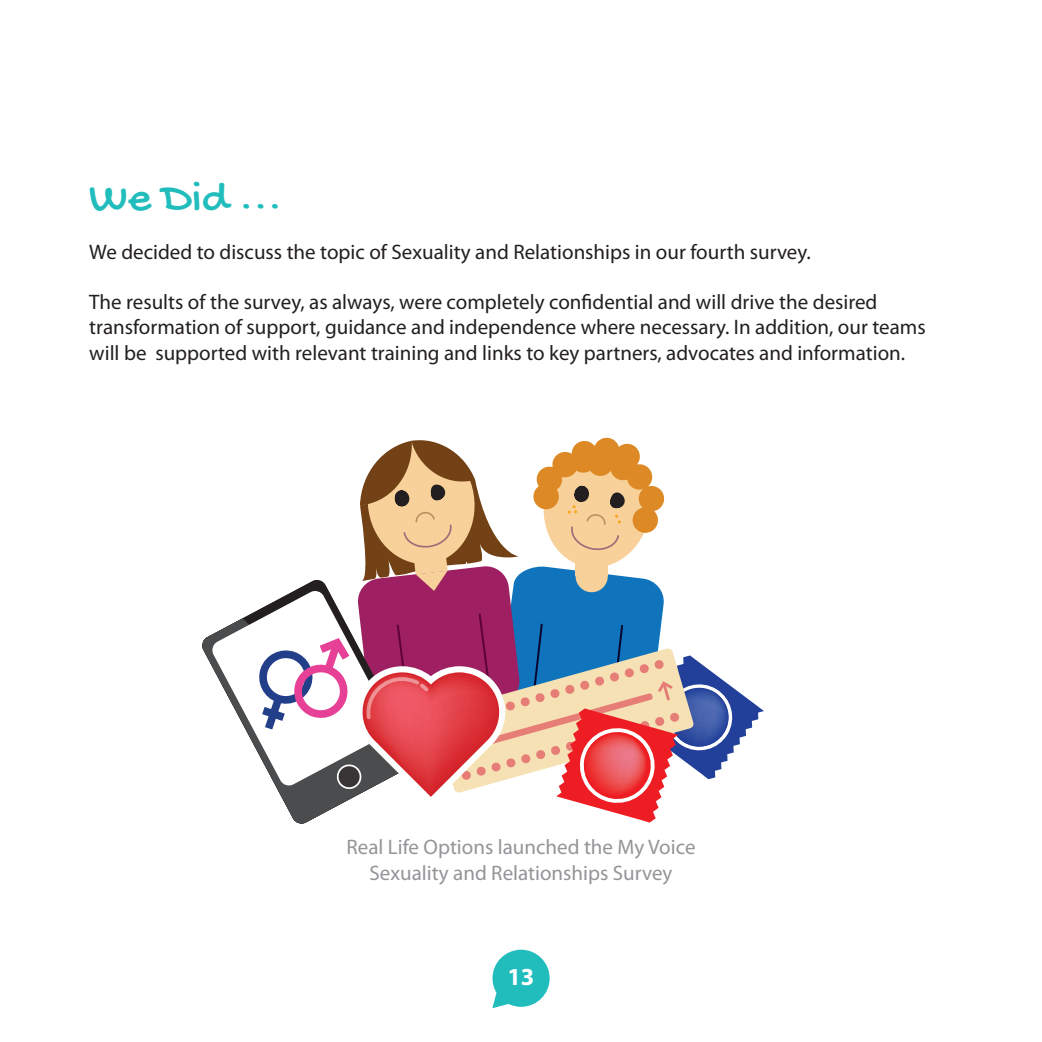
<style>
.page{position:relative;width:1042px;height:1042px;background:#fff}
.page>*{position:absolute;margin:0;border:0;box-sizing:border-box;transform-origin:0 0}
.t1{font:45.5px "Gochi Hand";color:#21bdbd}
.t2{font:700 24.5px "Myriad Pro";color:#fff}
.t3{font:21px/25.2px "Myriad Pro";color:#231f20}
.t4{font:21px/25.2px "Myriad Pro";color:#939598;text-align:center}
</style>
<div class="page">
<svg style="left:492px;top:949px;width:58px;height:59px"></svg>
<svg style="left:202px;top:437px;width:562px;height:387px"></svg>
<p class="t1" style="left:89px;top:174px;width:194px">We Did ...</p>
<p class="t3" style="left:89px;top:239px;width:723px">We decided to discuss the topic of Sexuality and Relationships in our fourth survey.</p>
<p class="t3" style="left:89px;top:290px;width:838px">The results of the survey, as always, were completely confidential and will drive the desired transformation of support, guidance and independence where necessary. In addition, our teams will be supported with relevant training and links to key partners, advocates and information.</p>
<p class="t4" style="left:346px;top:835px;width:350px">Real Life Options launched the My Voice<br>Sexuality and Relationships Survey</p>
<p class="t2" style="left:507px;top:963px;width:29px">13</p>
</div>
